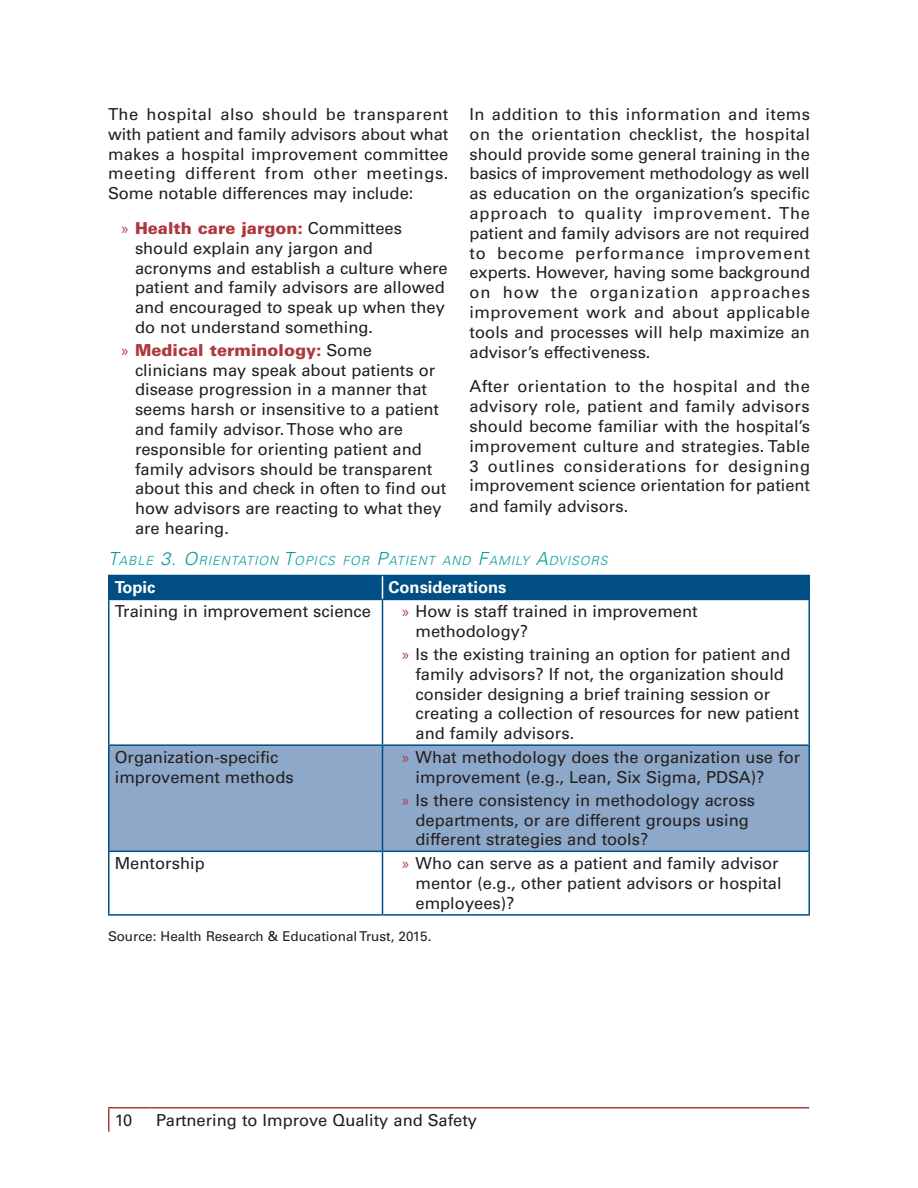
<style>
.page{position:relative;width:918px;height:1188px;background:#fff}
.page>*{position:absolute;margin:0;border:0;box-sizing:border-box;transform-origin:0 0}
.t1{font:16.5px/19.8px "Univers LT Std";color:#231f20}
.t2{font:700 16.5px "Univers LT Std";color:#fff}
.Captions{font:13.5px "Univers LT Std";color:#231f20}
.Image_Figure{font:italic 300 12.6px "Univers LT Std";letter-spacing:.07em;color:#009d9b}
.s1{font-family:"Myriad Pro";color:#ae383d}
.s2{font-weight:900;color:#ae383d}
.s3{font-size:18px}
</style>
<div class="page">
<hr style="left:108px;top:1107px;width:42px;height:1px;background:#ae383d">
<hr style="left:108px;top:1109px;width:2px;height:23px;background:#ae383d">
<hr style="left:150px;top:1107px;width:659px;height:1px;background:#ae383d">
<div style="left:110px;top:746px;width:698px;height:105px;background:#8ea8c9"></div>
<hr style="left:108px;top:575px;width:274px;height:1px;background:#004e83">
<hr style="left:108px;top:576px;width:2px;height:23px;background:#004e83">
<hr style="left:382px;top:575px;width:428px;height:1px;background:#004e83">
<hr style="left:808px;top:576px;width:2px;height:23px;background:#004e83">
<hr style="left:108px;top:599px;width:274px;height:1px;background:#004e83">
<hr style="left:108px;top:600px;width:2px;height:144px;background:#004e83">
<hr style="left:382px;top:599px;width:428px;height:1px;background:#004e83">
<hr style="left:382px;top:600px;width:1px;height:144px;background:#004e83">
<hr style="left:808px;top:600px;width:2px;height:144px;background:#004e83">
<hr style="left:108px;top:744px;width:274px;height:2px;background:#004e83">
<hr style="left:108px;top:746px;width:2px;height:105px;background:#004e83">
<hr style="left:382px;top:744px;width:428px;height:2px;background:#004e83">
<hr style="left:382px;top:746px;width:1px;height:105px;background:#004e83">
<hr style="left:808px;top:746px;width:2px;height:105px;background:#004e83">
<hr style="left:108px;top:851px;width:274px;height:1px;background:#004e83">
<hr style="left:108px;top:852px;width:2px;height:62px;background:#004e83">
<hr style="left:382px;top:851px;width:428px;height:1px;background:#004e83">
<hr style="left:382px;top:852px;width:1px;height:62px;background:#004e83">
<hr style="left:808px;top:852px;width:2px;height:62px;background:#004e83">
<hr style="left:108px;top:914px;width:274px;height:2px;background:#004e83">
<hr style="left:382px;top:914px;width:428px;height:2px;background:#004e83">
<div style="left:110px;top:575px;width:698px;height:24px;background:#004e83"></div>
<p class="t1" style="left:108px;top:104px;width:342px;text-align:justify">The hospital also should be transparent with patient and family advisors about what makes a hospital improvement committee meeting different from other meetings.<br>Some notable differences may include:</p>
<p class="t1" style="left:135px;top:218px;width:314px;text-indent:-14px"><span class="s1">»</span> <span class="s2">Health care jargon:</span> Committees should explain any jargon and acronyms and establish a culture where patient and family advisors are allowed and encouraged to speak up when they do not understand something.</p>
<p class="t1" style="left:135px;top:340px;width:313px;text-indent:-14px"><span class="s1">»</span> <span class="s2">Medical terminology:</span> Some clinicians may speak about patients or disease progression in a manner that seems harsh or insensitive to a patient and family advisor. Those who are responsible for orienting patient and family advisors should be transparent about this and check in often to find out how advisors are reacting to what they are hearing.</p>
<p class="t1" style="left:470px;top:104px;width:342px;text-align:justify">In addition to this information and items on the orientation checklist, the hospital should provide some general training in the basics of improvement methodology as well as education on the organization’s specific approach to quality improvement. The patient and family advisors are not required to become performance improvement experts. However, having some background on how the organization approaches improvement work and about applicable tools and processes will help maximize an advisor’s effectiveness.</p>
<p class="t1" style="left:470px;top:377px;width:342px;text-align:justify">After orientation to the hospital and the advisory role, patient and family advisors should become familiar with the hospital’s improvement culture and strategies. Table 3 outlines considerations for designing improvement science orientation for patient</p>
<p class="t1" style="left:470px;top:497px;width:160px">and family advisors.</p>
<p class="Image_Figure" style="left:108px;top:553px;width:501px"><span class="s3">T</span>ABLE <span class="s3">3. O</span>RIENTATION <span class="s3">T</span>OPICS FOR <span class="s3">P</span>ATIENT AND <span class="s3">F</span>AMILY <span class="s3">A</span>DVISORS</p>
<p class="t2" style="left:115px;top:578px;width:42px">Topic</p>
<p class="t2" style="left:388px;top:578px;width:119px">Considerations</p>
<p class="t1" style="left:115px;top:602px;width:258px">Training in improvement science</p>
<p class="t1" style="left:416px;top:602px;width:284px;text-indent:-14px"><span class="s1">»</span> How is staff trained in improvement methodology?</p>
<p class="t1" style="left:416px;top:644px;width:385px;text-indent:-14px"><span class="s1">»</span> Is the existing training an option for patient and family advisors? If not, the organization should consider designing a brief training session or creating a collection of resources for new patient and family advisors.</p>
<p class="t1" style="left:115px;top:747px;width:180px">Organization-specific improvement methods</p>
<p class="t1" style="left:416px;top:747px;width:386px;text-indent:-14px"><span class="s1">»</span> What methodology does the organization use for improvement (e.g., Lean, Six Sigma, PDSA)?</p>
<p class="t1" style="left:416px;top:790px;width:341px;text-indent:-14px"><span class="s1">»</span> Is there consistency in methodology across departments, or are different groups using different strategies and tools?</p>
<p class="t1" style="left:115px;top:854px;width:92px">Mentorship</p>
<p class="t1" style="left:416px;top:854px;width:368px;text-indent:-14px"><span class="s1">»</span> Who can serve as a patient and family advisor mentor (e.g., other patient advisors or hospital employees)?</p>
<p class="Captions" style="left:108px;top:928px;width:325px">Source: Health Research &amp; Educational Trust, 2015.</p>
<p class="t1" style="left:115px;top:1110px;width:19px">10</p>
<p class="t1" style="left:156px;top:1110px;width:322px">Partnering to Improve Quality and Safety</p>
</div>
